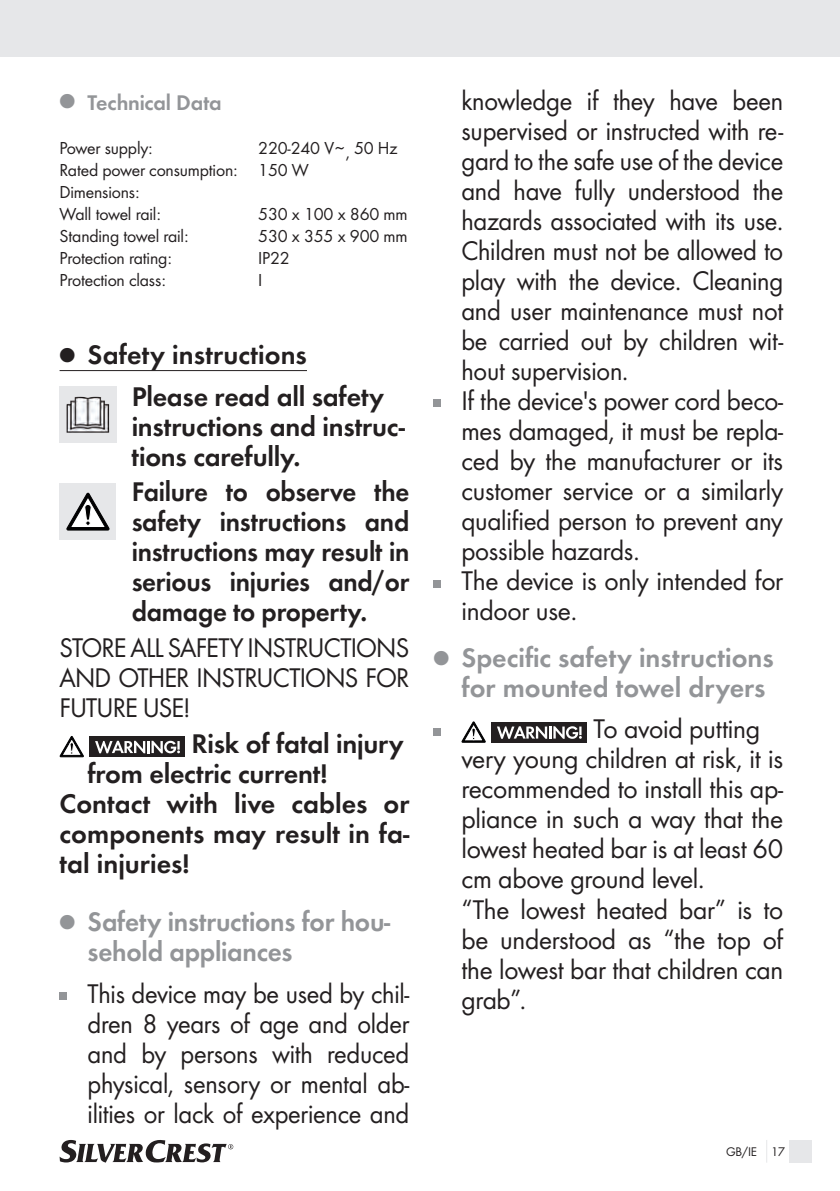
<style>
.page{position:relative;width:840px;height:1191px;background:#fff}
.page>*{position:absolute;margin:0;border:0;box-sizing:border-box;transform-origin:0 0}
.t1{font:28px/30px "Futura Pro";letter-spacing:-.01em;color:#231f20;text-align:justify;scale:.96 1}
.t2{font:28px/30px "Futura Pro";letter-spacing:-.01em;color:#231f20}
.t3{font:600 28px/41.4px "Futura Pro";letter-spacing:-.005em;color:#231f20}
.t4{font:600 28px/30px "Futura Pro";letter-spacing:-.005em;color:#231f20;text-align:justify;scale:.96 1}
.t5{font:600 28px/30px "Futura Pro";color:#939598;text-align:right}
.t6{font:600 22px "Futura Pro";letter-spacing:-.01em;color:#939598}
.t7{font:18px/22px "Futura Pro";letter-spacing:-.01em;color:#231f20}
.t8{font:13px "Futura Pro";color:#231f20}
</style>
<div class="page">
<div style="left:0;top:0;width:839px;height:57px;background:#e6e7e9"></div>
<div style="left:788px;top:1140px;width:23px;height:22px;background:#e6e7e9"></div>
<svg style="left:60px;top:1140px;width:173px;height:22px"></svg>
<div style="left:433px;top:400px;width:7px;height:7px;background:#939598"></div>
<div style="left:433px;top:580px;width:7px;height:7px;background:#939598"></div>
<div style="left:433px;top:728px;width:7px;height:7px;background:#939598"></div>
<svg style="left:461px;top:722px;width:24px;height:20px"></svg>
<div style="left:491px;top:722px;width:95px;height:20px;background:#231f20"></div>
<svg style="left:497px;top:726px;width:84px;height:13px"></svg>
<hr style="left:60px;top:370px;width:247px;height:1px;background:#231f20">
<div style="left:60px;top:386px;width:57px;height:57px;background:#e6e7e9"></div>
<img style="left:66px;top:396px;width:44px;height:37px">
<div style="left:60px;top:483px;width:56px;height:57px;background:#e6e7e9"></div>
<svg style="left:67px;top:493px;width:42px;height:37px"></svg>
<svg style="left:60px;top:736px;width:23px;height:21px"></svg>
<div style="left:89px;top:736px;width:96px;height:21px;background:#231f20"></div>
<svg style="left:95px;top:741px;width:85px;height:12px"></svg>
<div style="left:60px;top:992px;width:7px;height:7px;background:#939598"></div>
<p class="t6" style="left:60px;top:87px;width:163px">● Technical Data</p>
<p class="t7" style="left:60px;top:136px;width:94px">Power supply:</p>
<p class="t7" style="left:60px;top:136px;width:339px;text-indent:198px">220-240 V~, 50 Hz<br>Rated power consumption: 150 W<br>Dimensions:<br>Wall towel rail:</p>
<p class="t7" style="left:258px;top:202px;width:151px">530 x 100 x 860 mm</p>
<p class="t7" style="left:60px;top:224px;width:130px">Standing towel rail:</p>
<p class="t7" style="left:258px;top:224px;width:151px">530 x 355 x 900 mm</p>
<p class="t7" style="left:60px;top:246px;width:114px">Protection rating:</p>
<p class="t7" style="left:258px;top:246px;width:33px">IP22</p>
<p class="t7" style="left:60px;top:268px;width:108px">Protection class:</p>
<p class="t7" style="left:258px;top:268px;width:6px">I</p>
<p class="t3" style="left:132px;top:332px;width:254px;text-indent:-72px">● Safety instructions<br>Please read all safety</p>
<p class="t3" style="left:132px;top:409px;width:275px;line-height:30px">instructions and instruc&shy;tions carefully.</p>
<p class="t4" style="left:132px;top:475px;width:290px">Failure to observe the safety instructions and instructions may result in serious injuries and/or damage to property.</p>
<p class="t1" style="left:60px;top:631px;width:365px">STORE ALL SAFETY INSTRUCTIONS AND OTHER INSTRUCTIONS FOR FUTURE USE!</p>
<p class="t3" style="left:191px;top:721px;width:214px">Risk of fatal injury</p>
<p class="t3" style="left:88px;top:751px;width:241px">from electric current!</p>
<p class="t3" style="left:60px;top:781px;width:351px">Contact with live cables or</p>
<p class="t3" style="left:60px;top:811px;width:351px">components may result in fa-</p>
<p class="t3" style="left:60px;top:841px;width:131px">tal injuries!</p>
<p class="t5" style="left:88px;top:905px;width:304px;text-align:left;text-indent:-28px">● Safety instructions for hou&shy;sehold appliances</p>
<p class="t1" style="left:88px;top:977px;width:336px">This device may be used by chil&shy;dren 8 years of age and older and by persons with reduced physical, sensory or mental ab&shy;ilities or lack of experience and</p>
<p class="t1" style="left:461px;top:84px;width:336px;text-align:left">knowledge if they have been supervised or instructed with re&shy;gard to the safe use of the device and have fully understood the hazards associated with its use.<br>Children must not be allowed to play with the device. Cleaning and user maintenance must not be carried out by children wit&shy;hout supervision.<br>If the device's power cord beco&shy;mes damaged, it must be repla&shy;ced by the manufacturer or its customer service or a similarly qualified person to prevent any possible hazards.<br>The device is only intended for indoor use.</p>
<p class="t5" style="left:433px;top:641px;width:341px">● Specific safety instructions for mounted towel dryers</p>
<p class="t2" style="left:461px;top:713px;width:323px;text-indent:132px">To avoid putting very young children at risk, it is recommended to install this ap&shy;pliance in such a way that the lowest heated bar is at least 60 cm above ground level.<br>“The lowest heated bar” is to be understood as “the top of the lowest bar that children can grab”.</p>
<p class="t8" style="left:725px;top:1142px;width:61px">GB/IE 17</p>
</div>
